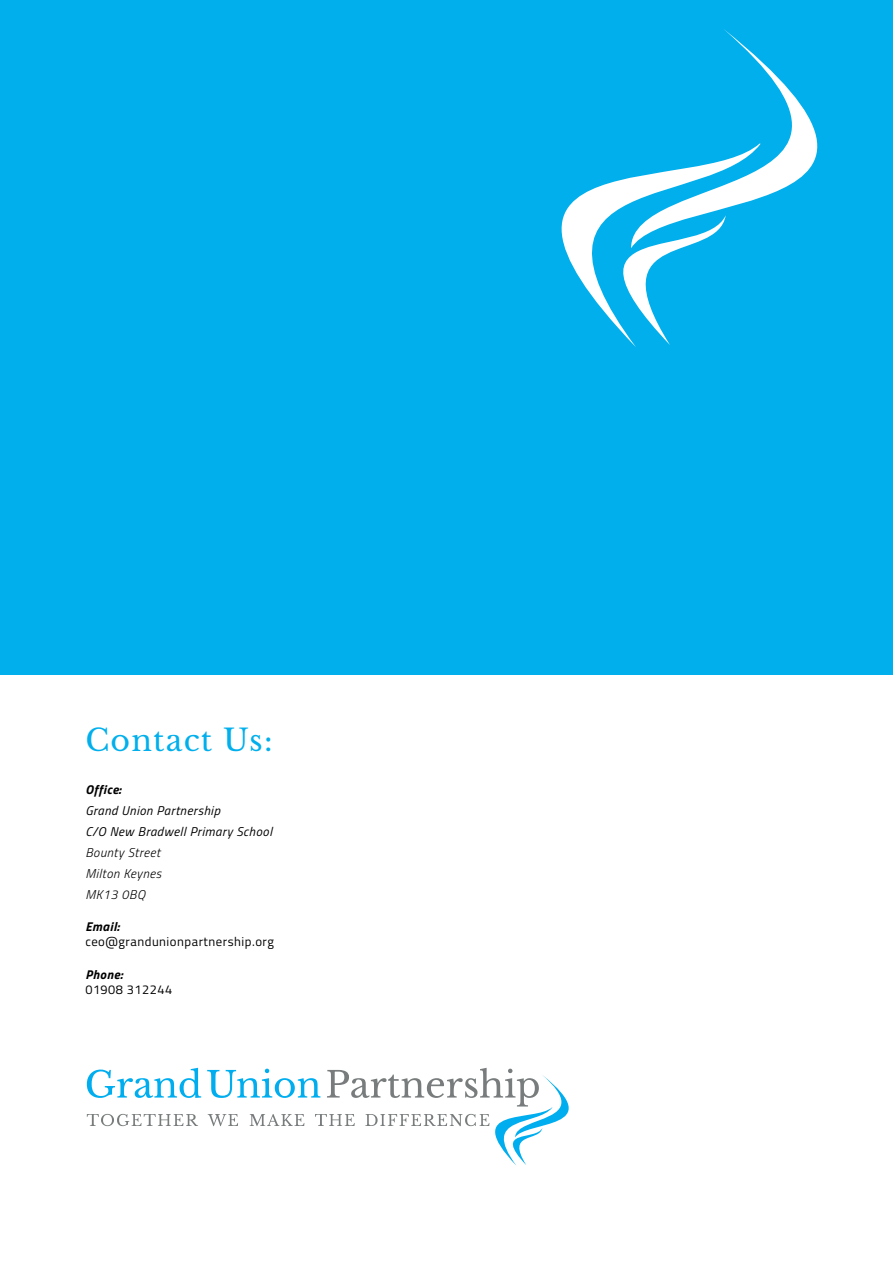
<style>
.page{position:relative;width:893px;height:1263px;background:#fff}
.page>*{position:absolute;margin:0;border:0;box-sizing:border-box;transform-origin:0 0}
.t1{font:30px "Libre Baskerville";letter-spacing:.04em;color:#00afec}
.t2{font:italic 12.75px/21px "Titillium Web";letter-spacing:.04em;color:#000}
.t3{font:12.75px "Titillium Web";letter-spacing:.04em;color:#000}
.t4{font:italic 300 12.75px/21px "Titillium Web";letter-spacing:.04em;color:#000;text-align:justify}
.t5{font:italic 700 12.75px "Titillium Web";letter-spacing:.04em;color:#000}
</style>
<div class="page">
<div style="left:0;top:0;width:893px;height:675px;background:#00afec"></div>
<svg style="left:87px;top:1068px;width:114px;height:30px"></svg>
<svg style="left:87px;top:1114px;width:111px;height:12px"></svg>
<svg style="left:207px;top:1068px;width:362px;height:98px"></svg>
<svg style="left:562px;top:29px;width:255px;height:318px"></svg>
<h1 class="t1" style="left:85px;top:722px;width:189px">Contact Us:</h1>
<p class="t5" style="left:85px;top:779px;width:37px">Office:</p>
<p class="t2" style="left:85px;top:799px;width:188px">Grand Union Partnership<br>C/O New Bradwell Primary School</p>
<p class="t4" style="left:85px;top:841px;width:77px">Bounty Street Milton Keynes MK13 0BQ</p>
<p class="t5" style="left:85px;top:916px;width:35px">Email:</p>
<p class="t3" style="left:85px;top:932px;width:190px">ceo@grandunionpartnership.org</p>
<p class="t5" style="left:85px;top:964px;width:39px">Phone:</p>
<p class="t3" style="left:85px;top:980px;width:88px">01908 312244</p>
</div>
